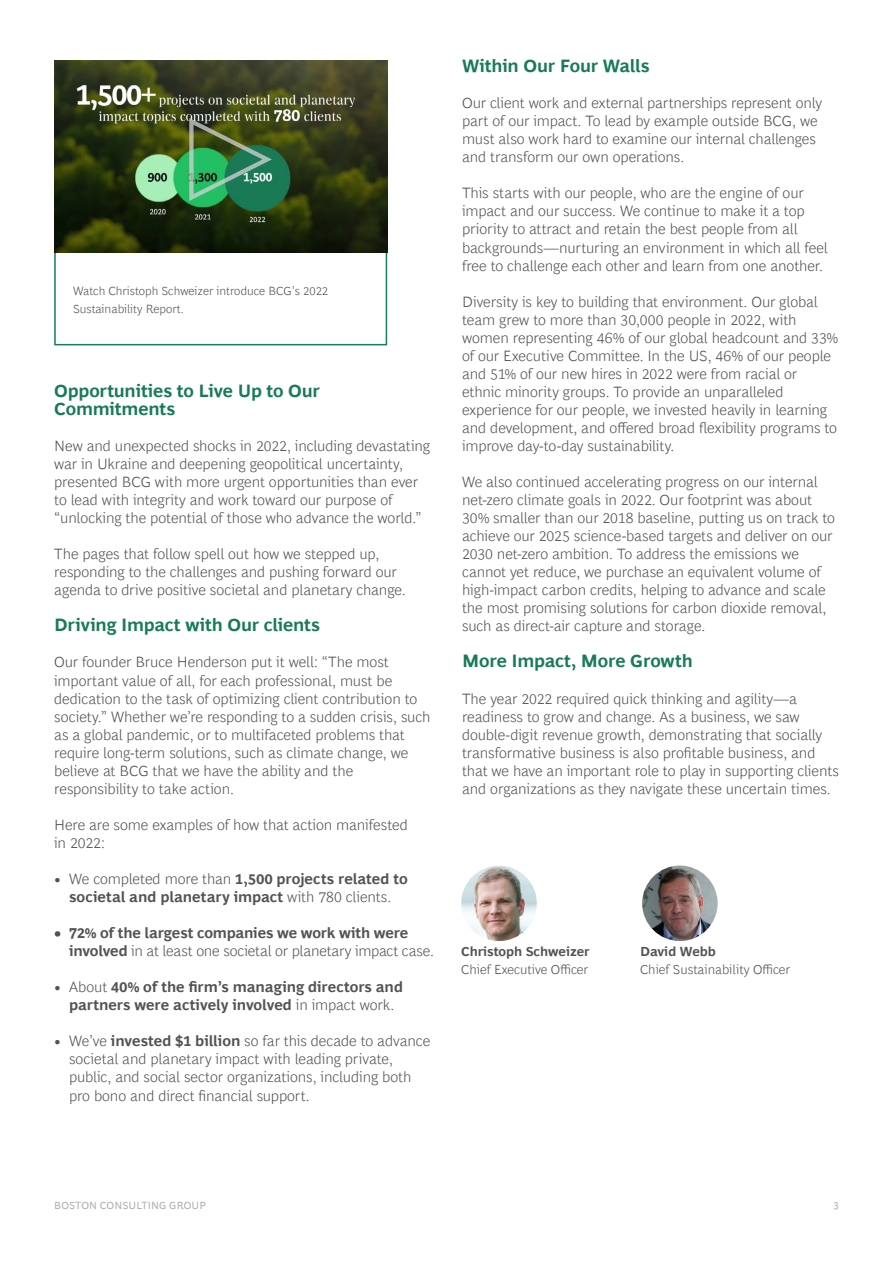
<style>
.page{position:relative;width:893px;height:1263px;background:#fff}
.page>*{position:absolute;margin:0;border:0;box-sizing:border-box;transform-origin:0 0}
.t1{font:700 18px/18px "Henderson BCG Sans";letter-spacing:-.01em;color:#177b57}
.t2{font:300 15px/18px "Henderson BCG Sans";letter-spacing:-.005em;color:#535353}
.t3{font:700 15px/18px "Henderson BCG Sans";letter-spacing:-.005em;color:#535353;text-align:center}
.t4{font:300 13.2px "Henderson BCG Sans";color:#535353}
.t5{font:700 13.2px "Henderson BCG Sans";color:#535353}
.t6{font:300 12px/18px "Henderson BCG Sans";color:#535353}
.t7{font:10.5px "Henderson BCG Sans";letter-spacing:.01em;color:#b1b1b1}
.s1{font-weight:300}
.s2{font-weight:700}
</style>
<div class="page">
<div style="left:54px;top:242px;width:333px;height:103px;border:2px solid #177b57"></div>
<img style="left:54px;top:61px;width:333px;height:192px">
<img style="left:187px;top:114px;width:86px;height:90px">
<img style="left:461px;top:865px;width:76px;height:76px;border-radius:38px">
<img style="left:642px;top:865px;width:76px;height:76px;border-radius:38px">
<p class="t6" style="left:73px;top:281px;width:257px">Watch Christoph Schweizer introduce BCG’s 2022<br>Sustainability Report.</p>
<p class="t1" style="left:54px;top:380px;width:267px">Opportunities to Live Up to Our<br>Commitments</p>
<p class="t2" style="left:54px;top:436px;width:377px">New and unexpected shocks in 2022, including devastating war in Ukraine and deepening geopolitical uncertainty, presented BCG with more urgent opportunities than ever to lead with integrity and work toward our purpose of “unlocking the potential of those who advance the world.”</p>
<p class="t2" style="left:54px;top:544px;width:353px">The pages that follow spell out how we stepped up, responding to the challenges and pushing forward our agenda to drive positive societal and planetary change.</p>
<p class="t1" style="left:54px;top:615px;width:267px">Driving Impact with Our clients</p>
<p class="t2" style="left:54px;top:652px;width:378px">Our founder Bruce Henderson put it well: “The most important value of all, for each professional, must be dedication to the task of optimizing client contribution to society.” Whether we’re responding to a sudden crisis, such as a global pandemic, or to multifaceted problems that require long-term solutions, such as climate change, we believe at BCG that we have the ability and the responsibility to take action.</p>
<p class="t2" style="left:54px;top:814px;width:355px">Here are some examples of how that action manifested in 2022:</p>
<p class="t3" style="left:54px;top:869px;width:355px"><span class="s1">• We completed more than</span> 1,500 projects related to societal and planetary impact <span class="s1">with 780 clients.</span></p>
<p class="t3" style="left:69px;top:923px;width:366px;text-align:left;text-indent:-15px">• 72% of the largest companies we work with were involved <span class="s1">in at least one societal or planetary impact case.</span></p>
<p class="t3" style="left:54px;top:977px;width:350px"><span class="s1">• About</span> 40% of the firm’s managing directors and partners were actively involved <span class="s1">in impact work.</span></p>
<p class="t2" style="left:69px;top:1031px;width:363px;text-indent:-15px">• We’ve <span class="s2">invested $1 billion</span> so far this decade to advance societal and planetary impact with leading private, public, and social sector organizations, including both pro bono and direct financial support.</p>
<p class="t1" style="left:462px;top:55px;width:189px">Within Our Four Walls</p>
<p class="t2" style="left:462px;top:93px;width:362px">Our client work and external partnerships represent only part of our impact. To lead by example outside BCG, we must also work hard to examine our internal challenges and transform our own operations.</p>
<p class="t2" style="left:462px;top:183px;width:367px">This starts with our people, who are the engine of our impact and our success. We continue to make it a top priority to attract and retain the best people from all backgrounds—nurturing an environment in which all feel free to challenge each other and learn from one another.</p>
<p class="t2" style="left:462px;top:291px;width:378px">Diversity is key to building that environment. Our global team grew to more than 30,000 people in 2022, with women representing 46% of our global headcount and 33% of our Executive Committee. In the US, 46% of our people and 51% of our new hires in 2022 were from racial or ethnic minority groups. To provide an unparalleled experience for our people, we invested heavily in learning and development, and offered broad flexibility programs to improve day-to-day sustainability.</p>
<p class="t2" style="left:462px;top:472px;width:374px">We also continued accelerating progress on our internal net-zero climate goals in 2022. Our footprint was about 30% smaller than our 2018 baseline, putting us on track to achieve our 2025 science-based targets and deliver on our 2030 net-zero ambition. To address the emissions we cannot yet reduce, we purchase an equivalent volume of high-impact carbon credits, helping to advance and scale the most promising solutions for carbon dioxide removal, such as direct-air capture and storage.</p>
<p class="t1" style="left:462px;top:651px;width:232px">More Impact, More Growth</p>
<p class="t2" style="left:462px;top:688px;width:378px">The year 2022 required quick thinking and agility—a readiness to grow and change. As a business, we saw double-digit revenue growth, demonstrating that socially transformative business is also profitable business, and that we have an important role to play in supporting clients and organizations as they navigate these uncertain times.</p>
<p class="t5" style="left:461px;top:942px;width:130px">Christoph Schweizer</p>
<p class="t4" style="left:461px;top:960px;width:128px">Chief Executive Officer</p>
<p class="t5" style="left:640px;top:942px;width:77px">David Webb</p>
<p class="t4" style="left:640px;top:960px;width:152px">Chief Sustainability Officer</p>
<p class="t7" style="left:54px;top:1197px;width:153px">BOSTON CONSULTING GROUP</p>
<p class="t7" style="left:833px;top:1197px;width:7px">3</p>
</div>
